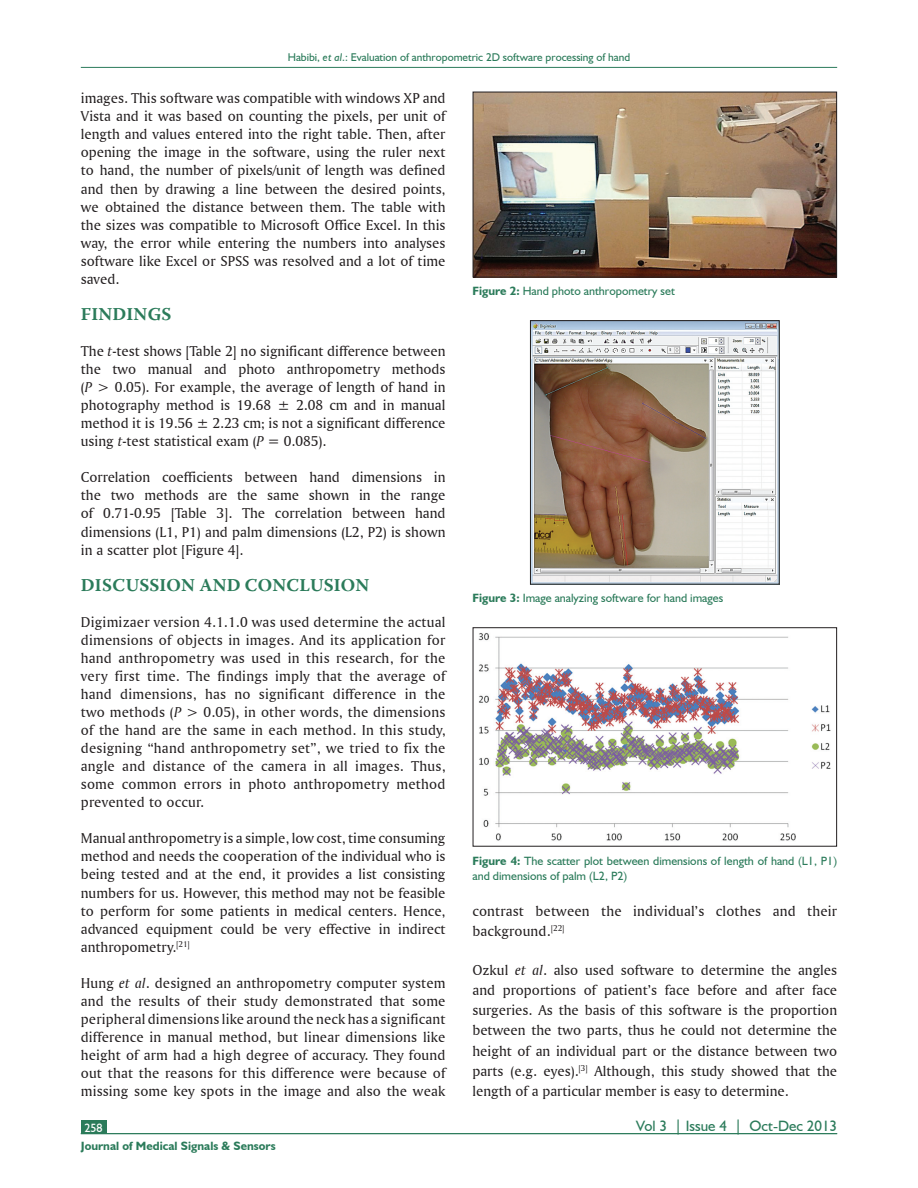
<style>
.page{position:relative;width:918px;height:1188px;background:#fff}
.page>*{position:absolute;margin:0;border:0;box-sizing:border-box;transform-origin:0 0}
.t1{font:700 18px "Warnock Pro";color:#2b7b5a}
.t2{font:15px/18px "Amerigo BT Roman A";color:#231f20;text-align:justify}
.t3{font:15px "Humanist 521 BT";color:#2b7b5a}
.t4{font:12px/15px "Humanist 521 BT";color:#2b7b5a}
.t5{font:700 12px "Humanist 521 BT";color:#2b7b5a}
.t6{font:12px "Humanist 521 BT";color:#fff}
.t7{font:11.25px "Humanist 521 BT";color:#2b7b5a}
.s1{font-style:italic}
.s2{font-family:"Amerigo BT Italic A"}
.s3{font-weight:700}
</style>
<div class="page">
<hr style="left:81px;top:67px;width:756px;height:1px;background:#2b7b5a">
<div style="left:81px;top:1121px;width:25px;height:13px;background:#2b7b5a"></div>
<hr style="left:81px;top:1133px;width:756px;height:1px;background:#2b7b5a">
<img style="left:532px;top:322px;width:245px;height:260px">
<div style="left:530px;top:320px;width:249px;height:264px;border:1px solid #231f20"></div>
<img style="left:478px;top:633px;width:353px;height:208px">
<img style="left:475px;top:94px;width:360px;height:181px">
<div style="left:473px;top:92px;width:364px;height:185px;border:1px solid #231f20"></div>
<p class="t7" style="left:288px;top:50px;width:344px">Habibi, <span class="s1">et al</span>.: Evaluation of anthropometric 2D software processing of hand</p>
<p class="t2" style="left:81px;top:89px;width:366px">images. This software was compatible with windows XP and Vista and it was based on counting the pixels, per unit of length and values entered into the right table. Then, after opening the image in the software, using the ruler next to hand, the number of pixels/unit of length was defined and then by drawing a line between the desired points, we obtained the distance between them. The table with the sizes was compatible to Microsoft Office Excel. In this way, the error while entering the numbers into analyses software like Excel or SPSS was resolved and a lot of time saved.</p>
<p class="t1" style="left:81px;top:303px;width:13px">FINDINGS</p>
<p class="t2" style="left:81px;top:342px;width:366px">The <span class="s2">t</span>‑test shows [Table 2] no significant difference between the two manual and photo anthropometry methods (<span class="s2">P</span> &gt; 0.05). For example, the average of length of hand in photography method is 19.68 ± 2.08 cm and in manual method it is 19.56 ± 2.23 cm; is not a significant difference using <span class="s2">t</span>‑test statistical exam (<span class="s2">P</span> = 0.085).</p>
<p class="t2" style="left:81px;top:468px;width:366px">Correlation coefficients between hand dimensions in the two methods are the same shown in the range of 0.71‑0.95 [Table 3]. The correlation between hand dimensions (L1, P1) and palm dimensions (L2, P2) is shown in a scatter plot [Figure 4].</p>
<p class="t1" style="left:81px;top:574px;width:13px">DISCUSSION</p>
<p class="t1" style="left:199px;top:574px;width:15px">AND</p>
<p class="t1" style="left:245px;top:574px;width:14px">CONCLUSION</p>
<p class="t2" style="left:81px;top:612px;width:366px">Digimizaer version 4.1.1.0 was used determine the actual dimensions of objects in images. And its application for hand anthropometry was used in this research, for the very first time. The findings imply that the average of hand dimensions, has no significant difference in the two methods (<span class="s2">P</span> &gt; 0.05), in other words, the dimensions of the hand are the same in each method. In this study, designing “hand anthropometry set”, we tried to fix the angle and distance of the camera in all images. Thus, some common errors in photo anthropometry method prevented to occur.</p>
<p class="t2" style="left:81px;top:829px;width:366px">Manual anthropometry is a simple, low cost, time consuming method and needs the cooperation of the individual who is being tested and at the end, it provides a list consisting numbers for us. However, this method may not be feasible to perform for some patients in medical centers. Hence, advanced equipment could be very effective in indirect anthropometry.<sup>[21]</sup></p>
<p class="t2" style="left:81px;top:974px;width:366px">Hung <span class="s2">et al</span>. designed an anthropometry computer system and the results of their study demonstrated that some peripheral dimensions like around the neck has a significant difference in manual method, but linear dimensions like height of arm had a high degree of accuracy. They found out that the reasons for this difference were because of missing some key spots in the image and also the weak</p>
<p class="t4" style="left:473px;top:284px;width:204px"><span class="s3">Figure 2:</span> Hand photo anthropometry set</p>
<p class="t4" style="left:472px;top:591px;width:252px"><span class="s3">Figure 3:</span> Image analyzing software for hand images</p>
<p class="t4" style="left:473px;top:853px;width:366px"><span class="s3">Figure 4:</span> The scatter plot between dimensions of length of hand (L1, P1) and dimensions of palm (L2, P2)</p>
<p class="t2" style="left:472px;top:901px;width:366px;line-height:20.2px">contrast between the individual’s clothes and their background.<sup>[22]</sup></p>
<p class="t2" style="left:472px;top:959px;width:366px;line-height:20.2px">Ozkul <span class="s2">et al</span>. also used software to determine the angles and proportions of patient’s face before and after face surgeries. As the basis of this software is the proportion between the two parts, thus he could not determine the height of an individual part or the distance between two parts (e.g. eyes).<sup>[3]</sup> Although, this study showed that the length of a particular member is easy to determine.</p>
<p class="t6" style="left:84px;top:1120px;width:20px">258</p>
<p class="t3" style="left:636px;top:1116px;width:202px">Vol 3 | Issue 4 | Oct-Dec 2013</p>
<p class="t5" style="left:81px;top:1139px;width:196px">Journal of Medical Signals &amp; Sensors</p>
</div>
